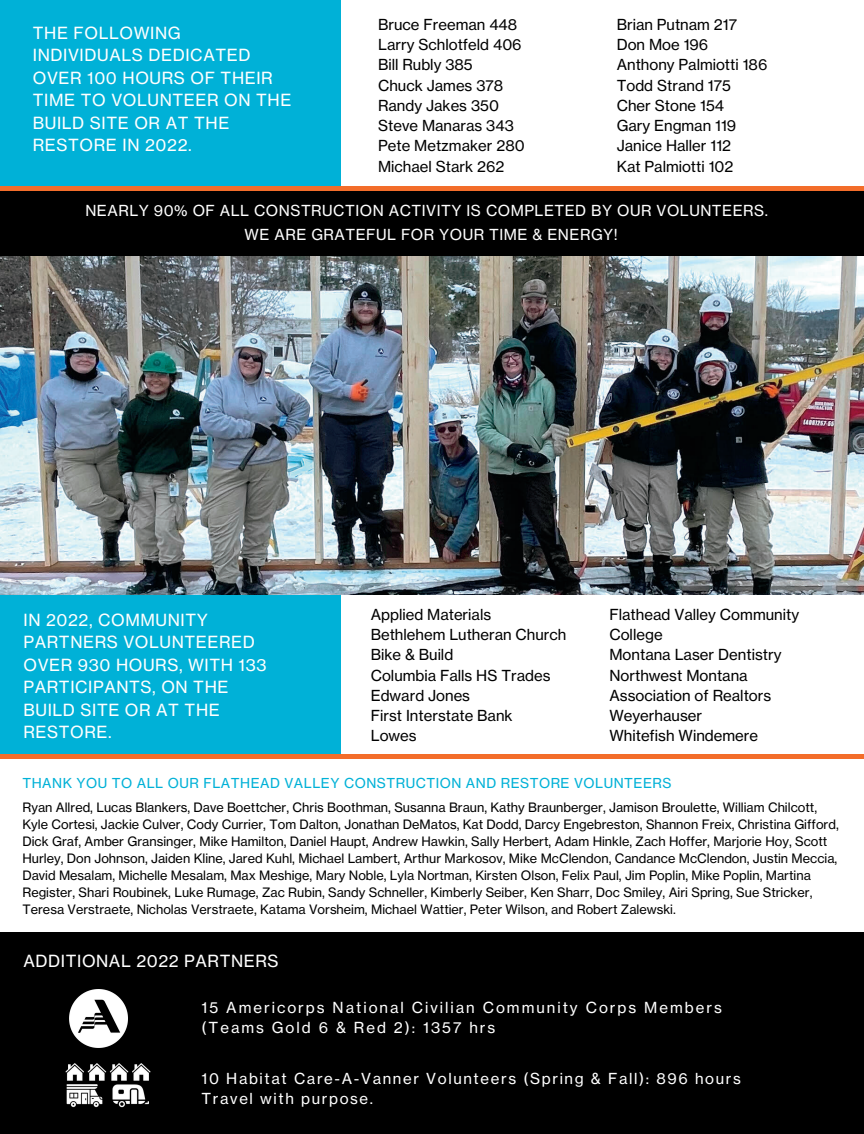
<style>
.page{position:relative;width:864px;height:1134px;background:#fff}
.page>*{position:absolute;margin:0;border:0;box-sizing:border-box;transform-origin:0 0}
.t1{font:16.5px/22.5px "N Haas Grotesk TX Pro 55 Rg";letter-spacing:.035em;color:#fff}
.t2{font:15px/20.2px "N Haas Grotesk TX Pro 55 Rg";color:#000}
.t3{font:15px/23.7px "N Haas Grotesk TX Pro 55 Rg";letter-spacing:.035em;color:#fff;text-align:center}
.t4{font:15px/20.2px "N Haas Grotesk TX Pro 55 Rg";letter-spacing:.13em;color:#fff}
.t5{font:15px/20.2px "N Haas Grotesk TX Pro 55 Rg";letter-spacing:.11em;color:#fff}
.t6{font:13.5px "N Haas Grotesk TX Pro 55 Rg";letter-spacing:.035em;color:#00b1d7}
.t7{font:12.75px/17px "N Haas Grotesk TX Pro 55 Rg";color:#000}
</style>
<div class="page">
<div style="left:0;top:0;width:341px;height:754px;background:#00b1d7"></div>
<div style="left:0;top:932px;width:864px;height:202px;background:#000"></div>
<div style="left:0;top:186px;width:864px;height:76px;background:#000"></div>
<img style="left:0;top:257px;width:864px;height:337px">
<img style="left:69px;top:989px;width:59px;height:59px">
<img style="left:65px;top:1063px;width:86px;height:45px">
<hr style="left:0;top:755px;width:864px;height:4px;background:#f36d2a">
<hr style="left:0;top:186px;width:864px;height:4px;background:#f36d2a">
<p class="t1" style="left:33px;top:21px;width:260px">THE FOLLOWING<br>INDIVIDUALS DEDICATED<br>OVER 100 HOURS OF THEIR<br>TIME TO VOLUNTEER ON THE<br>BUILD SITE OR AT THE<br>RESTORE IN 2022.</p>
<p class="t2" style="left:378px;top:14px;width:148px">Bruce Freeman 448<br>Larry Schlotfeld 406<br>Bill Rubly 385<br>Chuck James 378<br>Randy Jakes 350<br>Steve Manaras 343<br>Pete Metzmaker 280<br>Michael Stark 262</p>
<p class="t2" style="left:617px;top:14px;width:152px">Brian Putnam 217<br>Don Moe 196<br>Anthony Palmiotti 186<br>Todd Strand 175<br>Cher Stone 154<br>Gary Engman 119<br>Janice Haller 112<br>Kat Palmiotti 102</p>
<p class="t3" style="left:85px;top:199px;width:684px">NEARLY 90% OF ALL CONSTRUCTION ACTIVITY IS COMPLETED BY OUR VOLUNTEERS.<br>WE ARE GRATEFUL FOR YOUR TIME &amp; ENERGY!</p>
<p class="t1" style="left:24px;top:608px;width:244px">IN 2022, COMMUNITY<br>PARTNERS VOLUNTEERED<br>OVER 930 HOURS, WITH 133<br>PARTICIPANTS, ON THE<br>BUILD SITE OR AT THE<br>RESTORE.</p>
<p class="t2" style="left:609px;top:604px;width:191px">Flathead Valley Community<br>College<br>Montana Laser Dentistry<br>Northwest Montana<br>Association of Realtors<br>Weyerhauser<br>Whitefish Windemere</p>
<p class="t2" style="left:371px;top:604px;width:197px">Applied Materials<br>Bethlehem Lutheran Church<br>Bike &amp; Build<br>Columbia Falls HS Trades<br>Edward Jones<br>First Interstate Bank<br>Lowes</p>
<p class="t6" style="left:22px;top:775px;width:651px">THANK YOU TO ALL OUR FLATHEAD VALLEY CONSTRUCTION AND RESTORE VOLUNTEERS</p>
<p class="t7" style="left:22px;top:799px;width:818px">Ryan Allred, Lucas Blankers, Dave Boettcher, Chris Boothman, Susanna Braun, Kathy Braunberger, Jamison Broulette, William Chilcott, Kyle Cortesi, Jackie Culver, Cody Currier, Tom Dalton, Jonathan DeMatos, Kat Dodd, Darcy Engebreston, Shannon Freix, Christina Gifford, Dick Graf, Amber Gransinger, Mike Hamilton, Daniel Haupt, Andrew Hawkin, Sally Herbert, Adam Hinkle, Zach Hoffer, Marjorie Hoy, Scott Hurley, Don Johnson, Jaiden Kline, Jared Kuhl, Michael Lambert, Arthur Markosov, Mike McClendon, Candance McClendon, Justin Meccia, David Mesalam, Michelle Mesalam, Max Meshige, Mary Noble, Lyla Nortman, Kirsten Olson, Felix Paul, Jim Poplin, Mike Poplin, Martina Register, Shari Roubinek, Luke Rumage, Zac Rubin, Sandy Schneller, Kimberly Seiber, Ken Sharr, Doc Smiley, Airi Spring, Sue Stricker, Teresa Verstraete, Nicholas Verstraete, Katama Vorsheim, Michael Wattier, Peter Wilson, and Robert Zalewski.</p>
<p class="t1" style="left:24px;top:950px;width:257px">ADDITIONAL 2022 PARTNERS</p>
<p class="t4" style="left:202px;top:997px;width:522px">15 Americorps National Civilian Community Corps Members (Teams Gold 6 &amp; Red 2): 1357 hrs</p>
<p class="t5" style="left:202px;top:1068px;width:541px">10 Habitat Care-A-Vanner Volunteers (Spring &amp; Fall): 896 hours<br>Travel with purpose.</p>
</div>
